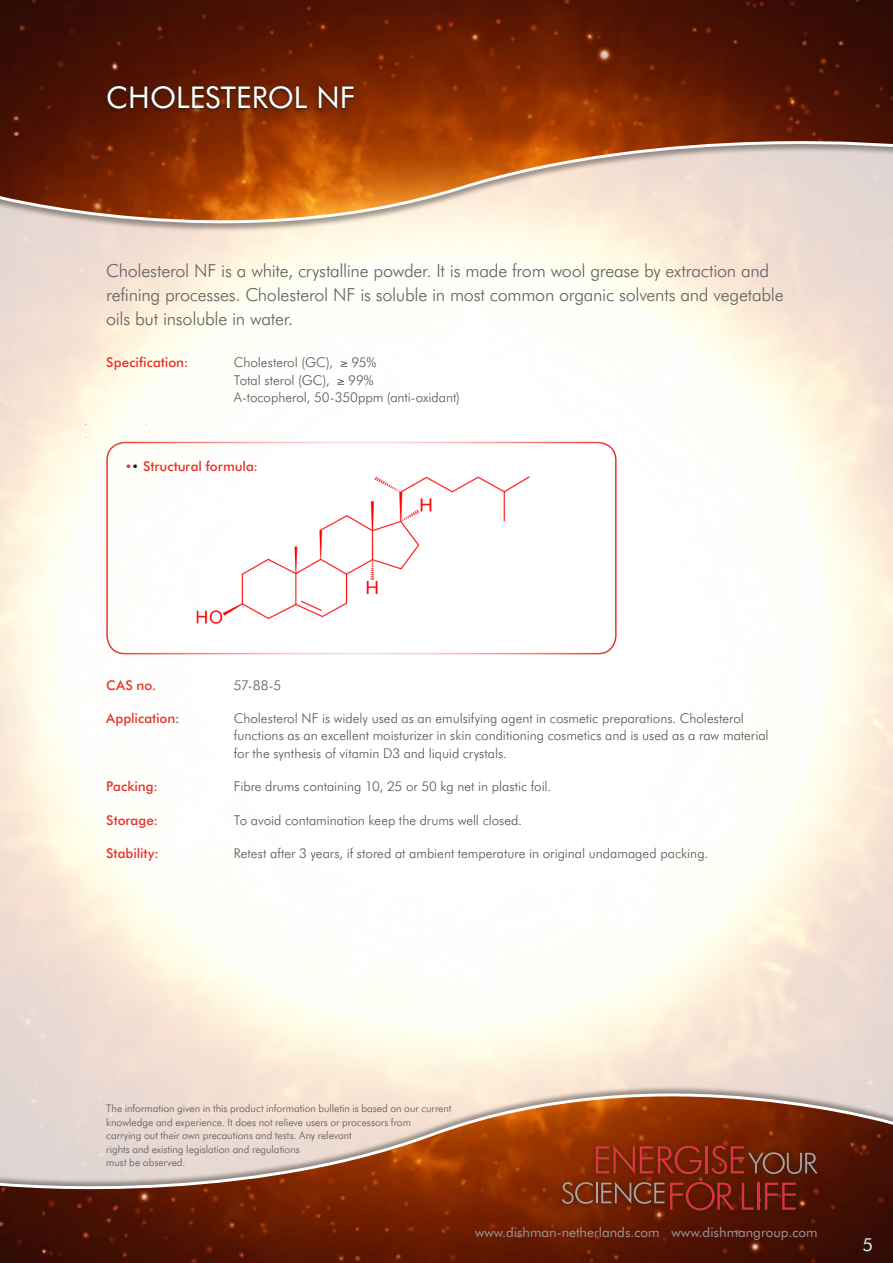
<style>
.page{position:relative;width:893px;height:1263px;background:#fff}
.page>*{position:absolute;margin:0;border:0;box-sizing:border-box;transform-origin:0 0}
.t1{font:30px "Futura BT";letter-spacing:.005em;color:#fff}
.t2{font:300 18px/24px "Futura BT";letter-spacing:-.015em;color:#646363}
.t3{font:18px "Futura BT";color:#fff}
.t4{font:300 13.5px/17.2px "Futura BT";letter-spacing:-.005em;color:#575756}
.t5{font:500 13.5px "Futura BT";color:#e63329}
.t6{font:13.5px "Futura BT";color:#999898}
.t7{font:300 10.5px/13.5px "Futura BT";color:#575756}
.s1{font-weight:400;font-size:12.75px}
.s2{font-weight:400;font-size:12.75px;color:#1d1d1b}
</style>
<div class="page">
<img style="left:0;top:260px;width:893px;height:790px">
<svg style="left:0;top:1050px;width:893px;height:213px;background:#a87965"></svg>
<svg style="left:0;top:0;width:893px;height:260px;background:#975e43"></svg>
<div style="left:556px;top:1140px;width:267px;height:77px;background:#1d1d1b;opacity:.5"></div>
<svg style="left:596px;top:1145px;width:106px;height:29px;background:#8e2812"></svg>
<hr style="left:706px;top:1146px;width:2px;height:27px;background:#e83843">
<svg style="left:711px;top:1145px;width:107px;height:29px;background:#732e1b"></svg>
<svg style="left:562px;top:1182px;width:31px;height:22px"></svg>
<hr style="left:596px;top:1183px;width:2px;height:20px;background:#b3b2b2">
<svg style="left:601px;top:1182px;width:63px;height:22px"></svg>
<svg style="left:670px;top:1182px;width:64px;height:28px;background:#7b1f12"></svg>
<svg style="left:742px;top:1182px;width:11px;height:28px"></svg>
<hr style="left:757px;top:1182px;width:2px;height:28px;background:#e83843">
<svg style="left:765px;top:1182px;width:31px;height:28px"></svg>
<div style="left:105px;top:84px;width:251px;height:28px;background:#1d1d1b;opacity:.7"></div>
<div style="left:276px;top:442px;width:341px;height:212px;border:2px solid #e63329;border-radius:18px"></div>
<div style="left:106px;top:442px;width:340px;height:212px;border:2px solid #e63329;border-radius:18px"></div>
<img style="left:186px;top:460px;width:359px;height:176px">
<div style="left:860px;top:1236px;width:14px;height:19px;background:#2f0f0a"></div>
<h1 class="t1" style="left:106px;top:79px;width:250px">CHOLESTEROL NF</h1>
<h2 class="t2" style="left:106px;top:259px;width:679px">Cholesterol NF is a white, crystalline powder. It is made from wool grease by extraction and refining processes. Cholesterol NF is soluble in most common organic solvents and vegetable oils but insoluble in water.</h2>
<p class="t5" style="left:106px;top:354px;width:83px">Specification:</p>
<p class="t4" style="left:234px;top:354px;width:228px">Cholesterol (GC), ≥ 95%<br>Total sterol (GC), ≥ 99%<br>A-tocopherol, 50-350ppm (anti-oxidant)</p>
<p class="t5" style="left:125px;top:458px;width:135px"><span class="s1">•</span><span class="s2">•</span> Structural formula:</p>
<p class="t5" style="left:106px;top:677px;width:52px">CAS no.</p>
<p class="t4" style="left:234px;top:676px;width:49px">57-88-5</p>
<p class="t5" style="left:106px;top:710px;width:75px">Application:</p>
<p class="t4" style="left:234px;top:710px;width:536px">Cholesterol NF is widely used as an emulsifying agent in cosmetic preparations. Cholesterol functions as an excellent moisturizer in skin conditioning cosmetics and is used as a raw material for the synthesis of vitamin D3 and liquid crystals.</p>
<p class="t5" style="left:106px;top:778px;width:53px">Packing:</p>
<p class="t4" style="left:234px;top:778px;width:319px">Fibre drums containing 10, 25 or 50 kg net in plastic foil.</p>
<p class="t5" style="left:106px;top:811px;width:53px">Storage:</p>
<p class="t4" style="left:234px;top:811px;width:290px">To avoid contamination keep the drums well closed.</p>
<p class="t5" style="left:106px;top:845px;width:54px">Stability:</p>
<p class="t4" style="left:234px;top:844px;width:476px">Retest after 3 years, if stored at ambient temperature in original undamaged packing.</p>
<p class="t7" style="left:106px;top:1102px;width:347px">The information given in this product information bulletin is based on our current knowledge and experience. It does not relieve users or processors from<br>carrying out their own precautions and tests. Any relevant<br>rights and existing legislation and regulations<br>must be observed.</p>
<p class="t6" style="left:475px;top:1224px;width:344px">www.dishman-netherlands.com www.dishmangroup.com</p>
<h2 class="t3" style="left:862px;top:1233px;width:12px">5</h2>
</div>
